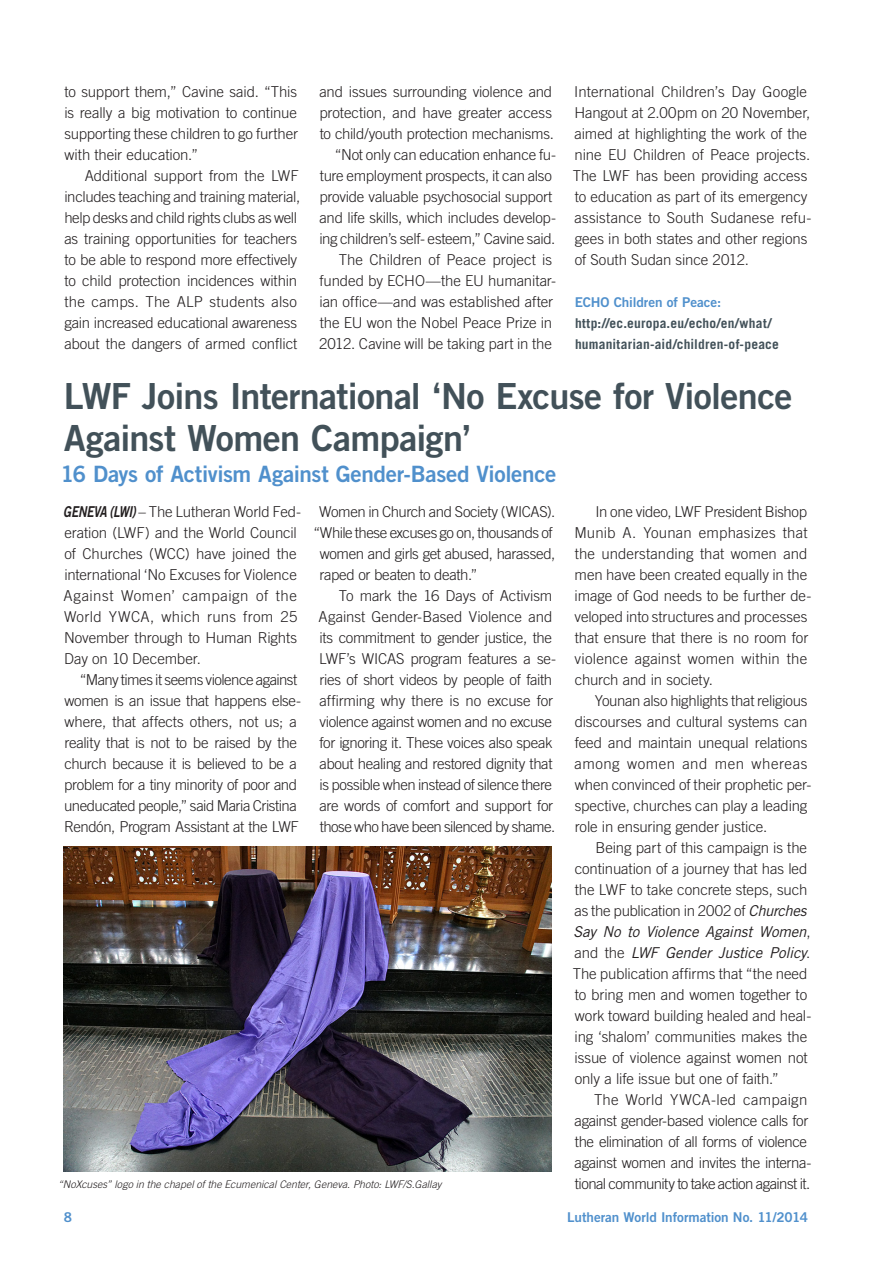
<style>
.page{position:relative;width:893px;height:1263px;background:#fff}
.page>*{position:absolute;margin:0;border:0;box-sizing:border-box;transform-origin:0 0}
.Heading_1{font:36px/42px "Trade Gothic LT Std Bd 2";letter-spacing:-.02em;color:#425159}
.Heading_2{font:22.5px "Trade Gothic LT Std Bd 2";letter-spacing:-.015em;color:#5090cc}
.Normal_first_byline{font:300 15px/21px "Trade Gothic LT Std";letter-spacing:-.01em;color:#231f20}
.Normal_first_byline-2{font:300 15px/21px "Trade Gothic LT Std";letter-spacing:-.03em;color:#231f20}
.Normal_first_byline-3{font:300 15px "Trade Gothic LT Std";letter-spacing:-.035em;color:#231f20}
.Normal_URL{font:700 13.5px/21px "Trade Gothic LT Std";letter-spacing:.01em;color:#425159}
.t1{font:13.5px "Trade Gothic LT Std Bd 2";letter-spacing:-.005em;color:#5090cc}
.Captions{font:italic 300 10.5px "Trade Gothic LT Std";letter-spacing:.005em;color:#231f20}
.s1{font-family:"Trade Gothic LT Std Bd 2";font-weight:400;color:#5090cc}
.s2{font-family:"Trade Gothic LT Std Bd 2 Obl";font-weight:400}
.s3{font-weight:400;font-style:italic}
</style>
<div class="page">
<img style="left:64px;top:846px;width:488px;height:325px">
<p class="Normal_first_byline" style="left:573px;top:81px;width:240px">International Children’s Day Google Hangout at 2.00pm on 20 November, aimed at highlighting the work of the nine EU Children of Peace projects.<br>The LWF has been providing access to education as part of its emergency assistance to South Sudanese refu&shy;gees in both states and other regions of South Sudan since 2012.</p>
<p class="Normal_URL" style="left:575px;top:292px;width:206px"><span class="s1">ECHO Children of Peace: </span>http://ec.europa.eu/echo/en/what/ humanitarian-aid/children-of-peace</p>
<p class="Heading_1" style="left:64px;top:374px;width:730px">LWF Joins International ‘No Excuse for Violence<br>Against Women Campaign’</p>
<p class="Heading_2" style="left:61px;top:460px;width:497px">16 Days of Activism Against Gender-Based Violence</p>
<p class="Normal_first_byline" style="left:63px;top:501px;width:239px"><span class="s2">GENEVA (LWI)</span> – The Lutheran World Fed&shy;eration (LWF) and the World Council of Churches (WCC) have joined the international ‘No Excuses for Violence<br>Against Women’ campaign of the<br>World YWCA, which runs from 25<br>November through to Human Rights<br>Day on 10 December.</p>
<p class="Normal_first_byline-2" style="left:64px;top:669px;width:238px;text-indent:16px">“Many times it seems violence against women is an issue that happens else&shy;where, that affects others, not us; a reality that is not to be raised by the church because it is believed to be a problem for a tiny minority of poor and uneducated people,” said Maria Cristina Rendón, Program Assistant at the LWF</p>
<p class="Normal_first_byline" style="left:64px;top:81px;width:235px;text-align:justify">to support them,” Cavine said. “This is really a big motivation to continue supporting these children to go further with their education.”</p>
<p class="Normal_first_byline" style="left:64px;top:165px;width:237px;text-indent:20px">Additional support from the LWF includes teaching and training material, help desks and child rights clubs as well as training opportunities for teachers to be able to respond more effectively to child protection incidences within the camps. The ALP students also gain increased educational awareness about the dangers of armed conflict</p>
<p class="Normal_first_byline" style="left:319px;top:81px;width:236px;text-align:justify">and issues surrounding violence and protection, and have greater access to child/youth protection mechanisms.</p>
<p class="Normal_first_byline" style="left:319px;top:144px;width:238px;text-indent:15px">“Not only can education enhance fu&shy;ture employment prospects, it can also provide valuable psychosocial support and life skills, which includes develop&shy;ing children’s self- esteem,” Cavine said.</p>
<p class="Normal_first_byline" style="left:319px;top:249px;width:239px;text-indent:20px">The Children of Peace project is funded by ECHO—the EU humanitar&shy;ian office—and was established after the EU won the Nobel Peace Prize in 2012. Cavine will be taking part in the</p>
<p class="Normal_first_byline" style="left:319px;top:501px;width:237px">Women in Church and Society (WICAS).</p>
<p class="Normal_first_byline-3" style="left:314px;top:524px;width:240px">“While these excuses go on, thousands of</p>
<p class="Normal_first_byline" style="left:320px;top:543px;width:237px">women and girls get abused, harassed,</p>
<p class="Normal_first_byline" style="left:320px;top:564px;width:160px">raped or beaten to death.”</p>
<p class="Normal_first_byline" style="left:319px;top:585px;width:239px;text-indent:20px">To mark the 16 Days of Activism Against Gender-Based Violence and its commitment to gender justice, the LWF’s WICAS program features a se&shy;ries of short videos by people of faith affirming why there is no excuse for violence against women and no excuse for ignoring it. These voices also speak about healing and restored dignity that is possible when instead of silence there are words of comfort and support for those who have been silenced by shame.</p>
<p class="Normal_first_byline" style="left:574px;top:501px;width:238px;text-indent:21px">In one video, LWF President Bishop Munib A. Younan emphasizes that the understanding that women and men have been created equally in the image of God needs to be further de&shy;veloped into structures and processes that ensure that there is no room for violence against women within the church and in society.</p>
<p class="Normal_first_byline" style="left:575px;top:690px;width:238px;text-indent:20px">Younan also highlights that religious discourses and cultural systems can feed and maintain unequal relations among women and men whereas when convinced of their prophetic per&shy;spective, churches can play a leading role in ensuring gender justice.</p>
<p class="Normal_first_byline" style="left:573px;top:837px;width:240px;text-indent:23px">Being part of this campaign is the continuation of a journey that has led the LWF to take concrete steps, such as the publication in 2002 of <span class="s3">Churches Say No to Violence Against Women</span>, and the <span class="s3">LWF Gender Justice Policy</span>.<br>The publication affirms that “the need to bring men and women together to work toward building healed and heal&shy;ing ‘shalom’ communities makes the issue of violence against women not only a life issue but one of faith.”</p>
<p class="Normal_first_byline" style="left:575px;top:1089px;width:238px;text-indent:19px">The World YWCA-led campaign against gender-based violence calls for the elimination of all forms of violence against women and invites the interna-</p>
<p class="Captions" style="left:58px;top:1178px;width:385px">“NoXcuses” logo in the chapel of the Ecumenical Center, Geneva. Photo: LWF/S.Gallay</p>
<p class="Normal_first_byline-3" style="left:575px;top:1175px;width:237px">tional community to take action against it.</p>
<p class="t1" style="left:64px;top:1208px;width:10px">8</p>
<p class="t1" style="left:567px;top:1208px;width:242px">Lutheran World Information No. 11/2014</p>
</div>
